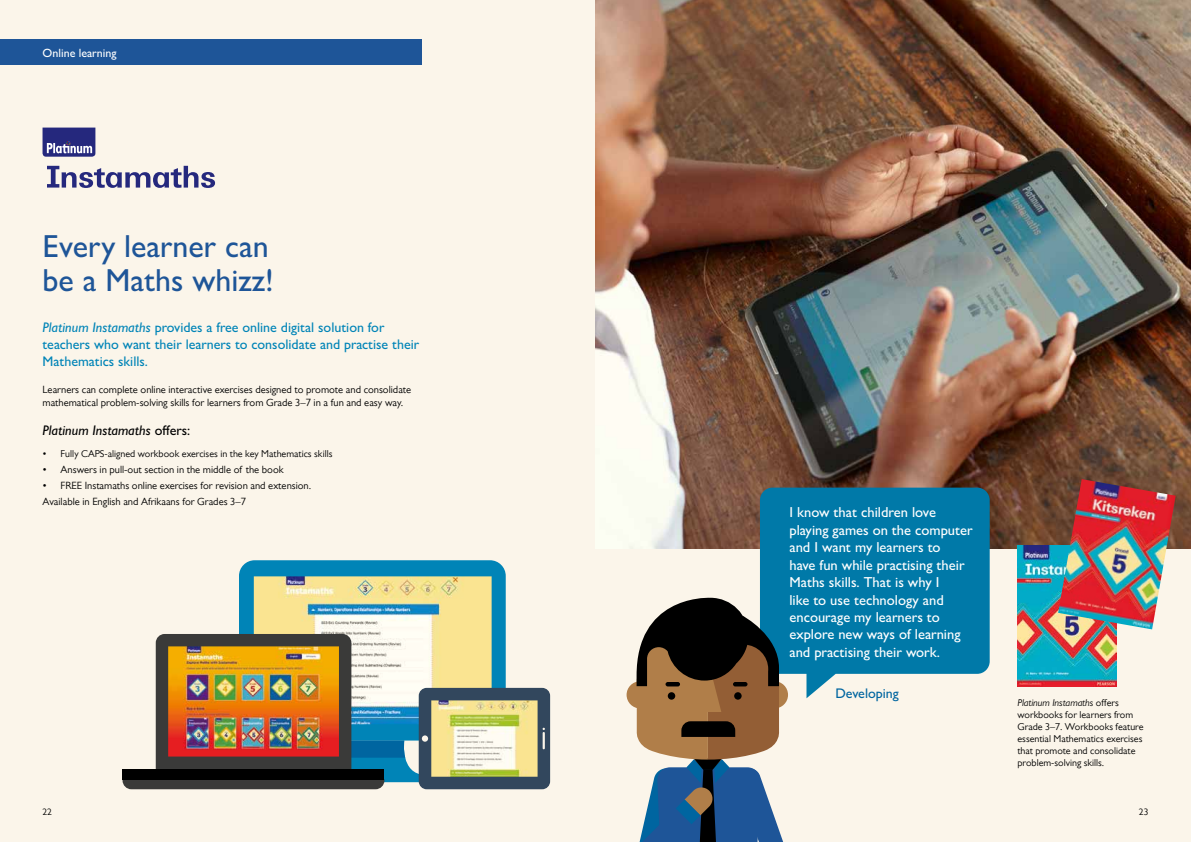
<style>
.page{position:relative;width:1191px;height:842px;background:#fbf5ea}
.page>*{position:absolute;margin:0;border:0;box-sizing:border-box;transform-origin:0 0}
.t1{font:500 32px/34px "Gill Sans MT Pro";color:#1e5598}
.t2{font:500 14.5px/17.4px "Gill Sans MT Pro";color:#fff}
.t3{font:500 14px/16.8px "Gill Sans MT Pro";color:#0084b7}
.t4{font:italic 500 14px "Gill Sans MT Pro";color:#000}
.t5{font:500 14px "Gill Sans MT Pro";color:#0065a0}
.t6{font:500 12px "Gill Sans MT Pro";color:#fff}
.t7{font:10.5px/13px "Gill Sans MT Pro";color:#000}
.t8{font:10px/12px "Gill Sans MT Pro";color:#000}
.t9{font:9.5px "Gill Sans MT Pro";color:#000}
.s1{font-style:italic}
.s2{font-style:normal}
</style>
<div class="page">
<svg style="left:239px;top:560px;width:267px;height:74px;background:#9dc1ac"></svg>
<img style="left:123px;top:634px;width:427px;height:155px">
<div style="left:422px;top:735px;width:6px;height:7px;background:#fbf5ea;border-radius:50%"></div>
<svg style="left:47px;top:166px;width:168px;height:22px"></svg>
<svg style="left:43px;top:128px;width:52px;height:29px;background:#484a91"></svg>
<img style="left:595px;top:0;width:596px;height:549px">
<div style="left:0;top:40px;width:422px;height:25px;background:#1e5598"></div>
<svg style="left:760px;top:488px;width:229px;height:210px;background:#1985ae"></svg>
<img style="left:1017px;top:546px;width:99px;height:140px">
<img style="left:1058px;top:479px;width:117px;height:150px">
<div style="left:626px;top:681px;width:27px;height:27px;background:#b07e49;border-radius:50%"></div>
<svg style="left:636px;top:598px;width:153px;height:244px"></svg>
<p class="t6" style="left:43px;top:45px;width:76px">Online learning</p>
<h1 class="t1" style="left:43px;top:229px;width:233px">Every learner can be a Maths whizz!</h1>
<h3 class="t3" style="left:43px;top:319px;width:378px"><span class="s1">Platinum Instamaths</span> provides a free online digital solution for teachers who want their learners to consolidate and practise their<br>Mathematics skills.</h3>
<p class="t7" style="left:43px;top:383px;width:370px">Learners can complete online interactive exercises designed to promote and consolidate mathematical problem-solving skills for learners from Grade 3–7 in a fun and easy way.</p>
<h3 class="t4" style="left:43px;top:422px;width:149px">Platinum Instamaths <span class="s2">offers:</span></h3>
<p class="t8" style="left:43px;top:448px;width:291px">• Fully CAPS-aligned workbook exercises in the key Mathematics skills</p>
<p class="t7" style="left:43px;top:463px;width:243px">• Answers in pull-out section in the middle of the book</p>
<p class="t7" style="left:43px;top:478px;width:270px;line-height:16px">• FREE Instamaths online exercises for revision and extension.<br>Available in English and Afrikaans for Grades 3–7</p>
<p class="t2" style="left:789px;top:504px;width:185px">I know that children love playing games on the computer and I want my learners to<br>have fun while practising their<br>Maths skills. That is why I<br>like to use technology and encourage my learners to explore new ways of learning and practising their work.</p>
<h3 class="t5" style="left:835px;top:685px;width:65px">Developing</h3>
<p class="t8" style="left:1017px;top:696px;width:128px"><span class="s1">Platinum Instamaths</span> offers workbooks for learners from<br>Grade 3–7. Workbooks feature essential Mathematics exercises that promote and consolidate problem-solving skills.</p>
<p class="t9" style="left:43px;top:806px;width:11px">22</p>
<p class="t9" style="left:1139px;top:806px;width:11px">23</p>
</div>
